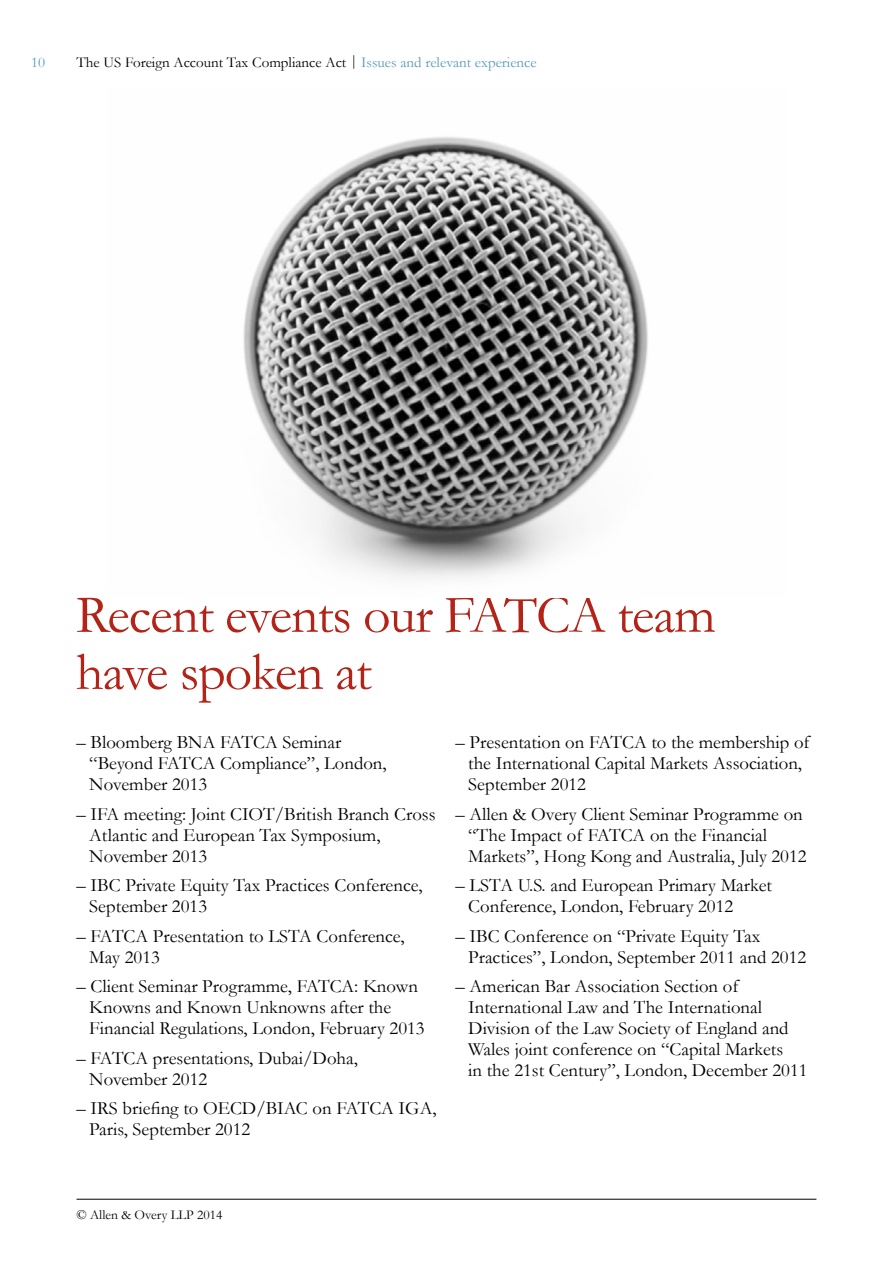
<style>
.page{position:relative;width:893px;height:1263px;background:#fff}
.page>*{position:absolute;margin:0;border:0;box-sizing:border-box;transform-origin:0 0}
.t1{font:54px/57px "Garamond AO";letter-spacing:-.02em;color:#b32317}
.t2{font:18.75px/21px "Garamond AO";color:#000}
.t3{font:15px "Garamond AO";color:#000}
.t4{font:15px "Garamond AO";color:#569bbe}
.t5{font:13.5px "Garamond AO";color:#000}
.s1{color:#569bbe}
</style>
<div class="page">
<img style="left:243px;top:136px;width:405px;height:442px">
<hr style="left:77px;top:1199px;width:739px;height:1px;background:#000">
<p class="t4" style="left:31px;top:52px;width:16px">10</p>
<p class="t3" style="left:77px;top:52px;width:462px">The US Foreign Account Tax Compliance Act | <span class="s1">Issues and relevant experience</span></p>
<h1 class="t1" style="left:76px;top:585px;width:641px">Recent events our FATCA team have spoken at</h1>
<p class="t2" style="left:89px;top:731px;width:299px;text-indent:-13px">– Bloomberg BNA FATCA Seminar “Beyond FATCA Compliance”, London,<br>November 2013</p>
<p class="t2" style="left:89px;top:803px;width:348px;text-indent:-13px">– IFA meeting: Joint CIOT/British Branch Cross<br>Atlantic and European Tax Symposium,<br>November 2013</p>
<p class="t2" style="left:89px;top:874px;width:335px;text-indent:-13px">– IBC Private Equity Tax Practices Conference,<br>September 2013</p>
<p class="t2" style="left:89px;top:925px;width:317px;text-indent:-13px">– FATCA Presentation to LSTA Conference,<br>May 2013</p>
<p class="t2" style="left:89px;top:975px;width:337px;text-indent:-13px">– Client Seminar Programme, FATCA: Known<br>Knowns and Known Unknowns after the<br>Financial Regulations, London, February 2013</p>
<p class="t2" style="left:89px;top:1047px;width:270px;text-indent:-13px">– FATCA presentations, Dubai/Doha,<br>November 2012</p>
<p class="t2" style="left:89px;top:1097px;width:349px;text-indent:-13px">– IRS briefing to OECD/BIAC on FATCA IGA,<br>Paris, September 2012</p>
<p class="t2" style="left:468px;top:731px;width:343px;text-indent:-13px">– Presentation on FATCA to the membership of the International Capital Markets Association,<br>September 2012</p>
<p class="t2" style="left:468px;top:803px;width:340px;text-indent:-13px">– Allen &amp; Overy Client Seminar Programme on “The Impact of FATCA on the Financial<br>Markets”, Hong Kong and Australia, July 2012</p>
<p class="t2" style="left:468px;top:874px;width:305px;text-indent:-13px">– LSTA U.S. and European Primary Market<br>Conference, London, February 2012</p>
<p class="t2" style="left:468px;top:925px;width:339px;text-indent:-13px">– IBC Conference on “Private Equity Tax<br>Practices”, London, September 2011 and 2012</p>
<p class="t2" style="left:468px;top:975px;width:341px;text-indent:-13px">– American Bar Association Section of International Law and The International Division of the Law Society of England and Wales joint conference on “Capital Markets<br>in the 21st Century”, London, December 2011</p>
<p class="t5" style="left:77px;top:1205px;width:147px">© Allen &amp; Overy LLP 2014</p>
</div>
